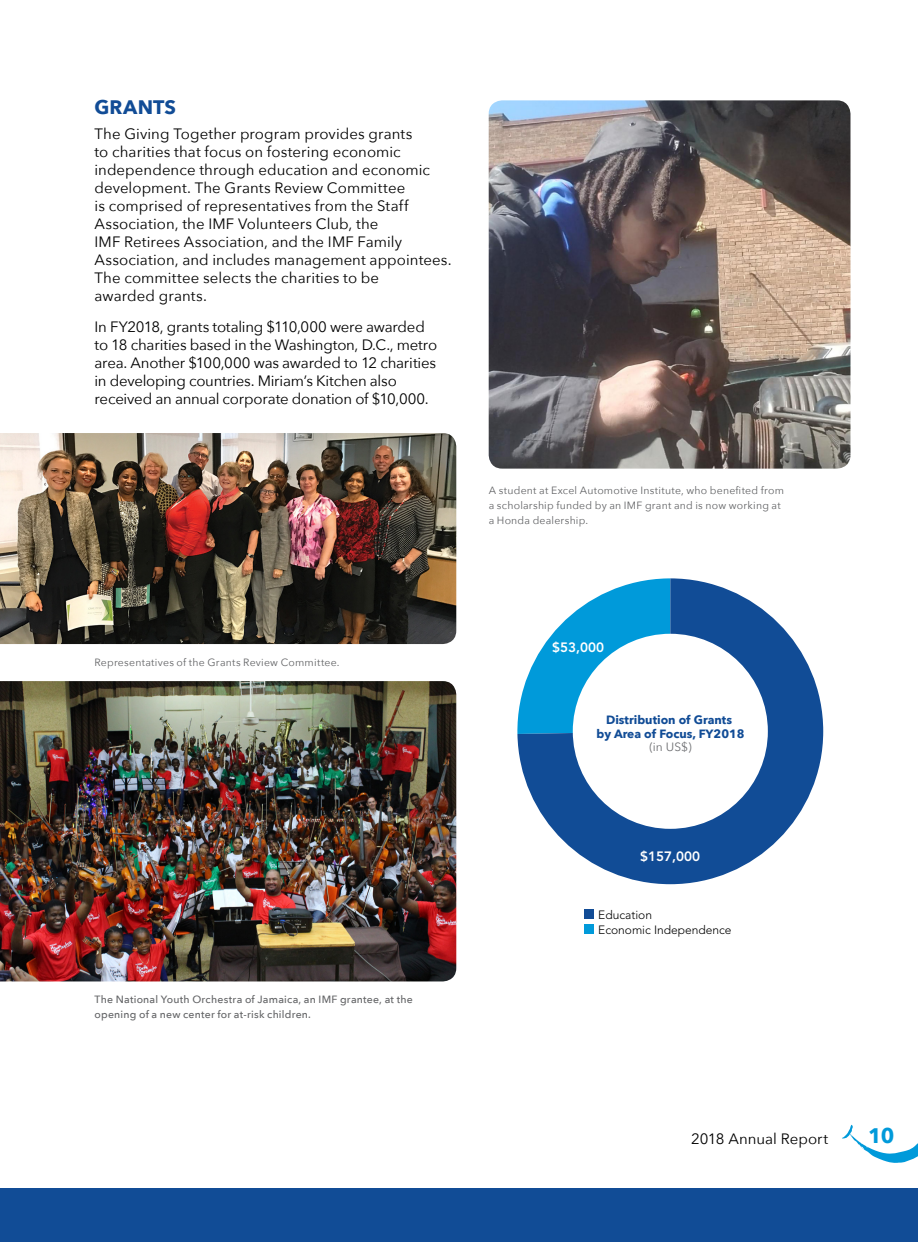
<style>
.page{position:relative;width:918px;height:1242px;background:#fff}
.page>*{position:absolute;margin:0;border:0;box-sizing:border-box;transform-origin:0 0}
.t1{font:700 21px "Avenir Next";color:#009ada}
.t2{font:700 19.5px "Avenir Next";letter-spacing:.01em;color:#114c96}
.t3{font:15px/18px "Avenir Next";color:#000}
.t4{font:800 13.5px "Avenir LT Std";color:#fff}
.t5{font:700 12px/13.5px "Avenir Next";color:#114c96;text-align:center}
.t6{font:300 12px/15px "Avenir LT Std";color:#000}
.t7{font:12px "Avenir Next";color:#6d6e71}
.t8{font:10.5px/15px "Avenir Next";letter-spacing:.02em;color:#636466}
.t9{font:500 10.5px/15px "Avenir Next";letter-spacing:.02em;color:#636466}
</style>
<div class="page">
<svg style="left:842px;top:1125px;width:76px;height:38px"></svg>
<div style="left:0;top:1188px;width:918px;height:54px;background:#114c96"></div>
<img style="left:0;top:433px;width:456px;height:211px">
<img style="left:0;top:681px;width:456px;height:300px">
<img style="left:489px;top:100px;width:361px;height:369px">
<svg style="left:517px;top:578px;width:306px;height:306px;fill:#114c96"></svg>
<div style="left:573px;top:634px;width:195px;height:195px;background:#fff;border-radius:50%"></div>
<div style="left:584px;top:910px;width:9px;height:9px;background:#114c96"></div>
<div style="left:584px;top:925px;width:9px;height:9px;background:#009ada"></div>
<h2 class="t2" style="left:94px;top:90px;width:83px">GRANTS</h2>
<p class="t3" style="left:94px;top:124px;width:359px">The Giving Together program provides grants<br>to charities that focus on fostering economic independence through education and economic development. The Grants Review Committee<br>is comprised of representatives from the Staff Association, the IMF Volunteers Club, the<br>IMF Retirees Association, and the IMF Family Association, and includes management appointees.<br>The committee selects the charities to be<br>awarded grants.</p>
<p class="t3" style="left:94px;top:317px;width:344px">In FY2018, grants totaling $110,000 were awarded to 18 charities based in the Washington, D.C., metro area. Another $100,000 was awarded to 12 charities in developing countries. Miriam’s Kitchen also received an annual corporate donation of $10,000.</p>
<p class="t8" style="left:489px;top:482px;width:297px">A student at Excel Automotive Institute, who benefited from a scholarship funded by an IMF grant and is now working at a Honda dealership.</p>
<p class="t8" style="left:94px;top:654px;width:247px">Representatives of the Grants Review Committee.</p>
<p class="t9" style="left:94px;top:992px;width:320px">The National Youth Orchestra of Jamaica, an IMF grantee, at the opening of a new center for at-risk children.</p>
<p class="t4" style="left:552px;top:639px;width:53px">$53,000</p>
<p class="t5" style="left:597px;top:713px;width:150px">Distribution of Grants<br>by Area of Focus, FY2018</p>
<p class="t7" style="left:649px;top:737px;width:44px">(in US$)</p>
<p class="t4" style="left:640px;top:848px;width:61px">$157,000</p>
<p class="t6" style="left:598px;top:907px;width:135px">Education<br>Economic Independence</p>
<p class="t3" style="left:691px;top:1129px;width:139px">2018 Annual Report</p>
<h1 class="t1" style="left:868px;top:1118px;width:27px">10</h1>
</div>
